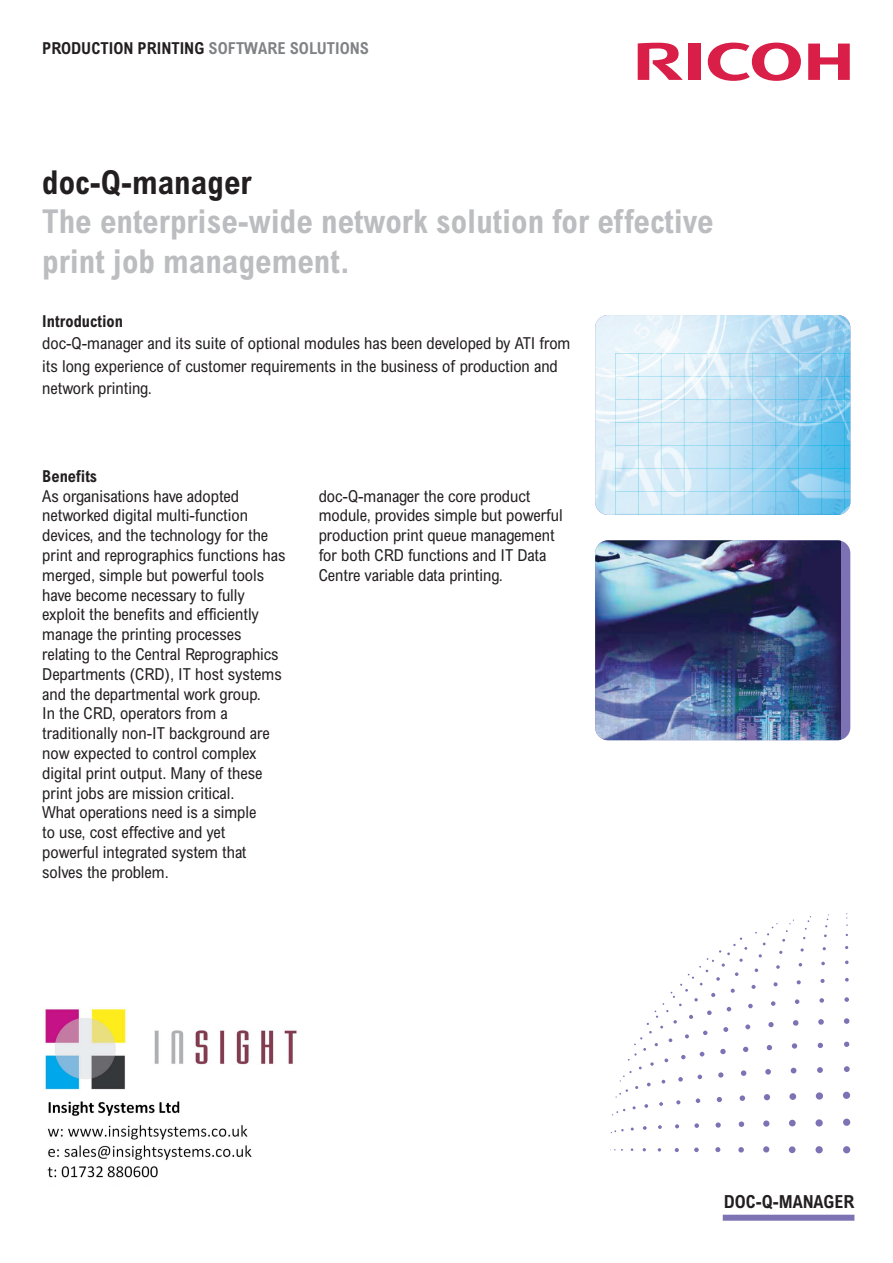
<style>
.page{position:relative;width:893px;height:1263px;background:#fff}
.page>*{position:absolute;margin:0;border:0;box-sizing:border-box;transform-origin:0 0}
.t1{font:700 condensed 33px/39.6px "Arial";color:#bcbdc0}
.t2{font:700 condensed 33px "Arial";color:#231f20}
.t3{font:700 condensed 18px "Arial";color:#231f20}
.t4{font:condensed 16.5px/19.8px "Arial";color:#231f20}
.t5{font:700 condensed 16.5px "Arial";color:#231f20}
.s1{color:#808285}
</style>
<div class="page">
<div style="left:595px;top:540px;width:255px;height:200px;background:#7d72b4;border-radius:13px"></div>
<img style="left:595px;top:540px;width:245px;height:200px">
<img style="left:595px;top:315px;width:255px;height:200px;border-radius:13px">
<div style="left:815px;top:1146px;width:8px;height:7px;background:#7d72b4;border-radius:50%"></div>
<div style="left:843px;top:1146px;width:7px;height:7px;background:#7d72b4;border-radius:50%"></div>
<div style="left:763px;top:1146px;width:6px;height:7px;background:#7d72b4;border-radius:50%"></div>
<svg style="left:738px;top:1147px;width:6px;height:6px"></svg>
<svg style="left:715px;top:1147px;width:5px;height:5px"></svg>
<svg style="left:694px;top:1148px;width:5px;height:4px"></svg>
<svg style="left:715px;top:1122px;width:6px;height:6px"></svg>
<svg style="left:694px;top:1123px;width:5px;height:5px"></svg>
<svg style="left:675px;top:1148px;width:4px;height:4px"></svg>
<svg style="left:675px;top:1124px;width:4px;height:4px"></svg>
<svg style="left:658px;top:1148px;width:3px;height:4px"></svg>
<svg style="left:658px;top:1125px;width:4px;height:4px"></svg>
<svg style="left:643px;top:1126px;width:4px;height:4px"></svg>
<svg style="left:611px;top:1129px;width:13px;height:4px"></svg>
<svg style="left:821px;top:962px;width:4px;height:3px"></svg>
<svg style="left:825px;top:914px;width:4px;height:13px"></svg>
<svg style="left:819px;top:998px;width:5px;height:5px"></svg>
<svg style="left:844px;top:997px;width:5px;height:5px"></svg>
<svg style="left:845px;top:978px;width:4px;height:4px"></svg>
<svg style="left:820px;top:979px;width:4px;height:4px"></svg>
<svg style="left:818px;top:1019px;width:6px;height:6px"></svg>
<svg style="left:844px;top:1018px;width:5px;height:6px"></svg>
<div style="left:789px;top:1146px;width:6px;height:7px;background:#7d72b4;border-radius:50%"></div>
<div style="left:815px;top:1119px;width:8px;height:8px;background:#7d72b4;border-radius:50%"></div>
<div style="left:816px;top:1092px;width:7px;height:8px;background:#7d72b4;border-radius:50%"></div>
<div style="left:843px;top:1119px;width:7px;height:7px;background:#7d72b4;border-radius:50%"></div>
<div style="left:843px;top:1092px;width:7px;height:7px;background:#7d72b4;border-radius:50%"></div>
<div style="left:763px;top:1120px;width:6px;height:7px;background:#7d72b4;border-radius:50%"></div>
<svg style="left:739px;top:1121px;width:5px;height:6px"></svg>
<div style="left:789px;top:1120px;width:7px;height:6px;background:#7d72b4;border-radius:50%"></div>
<svg style="left:817px;top:1067px;width:6px;height:6px"></svg>
<svg style="left:844px;top:1066px;width:6px;height:6px"></svg>
<svg style="left:844px;top:1042px;width:5px;height:5px"></svg>
<svg style="left:818px;top:1043px;width:5px;height:5px"></svg>
<svg style="left:612px;top:916px;width:199px;height:199px"></svg>
<div style="left:723px;top:1215px;width:131px;height:6px;background:#7d72b4"></div>
<svg style="left:708px;top:43px;width:93px;height:38px"></svg>
<svg style="left:808px;top:44px;width:42px;height:36px"></svg>
<div style="left:688px;top:44px;width:13px;height:36px;background:#d91e47"></div>
<svg style="left:638px;top:43px;width:45px;height:37px"></svg>
<img style="left:45px;top:1009px;width:252px;height:169px">
<p class="t5" style="left:42px;top:43px;width:328px">PRODUCTION PRINTING <span class="s1">SOFTWARE SOLUTIONS</span></p>
<h1 class="t2" style="left:42px;top:170px;width:211px">doc-Q-manager</h1>
<h1 class="t1" style="left:42px;top:205px;width:673px">The enterprise-wide network solution for effective print job management.</h1>
<p class="t5" style="left:42px;top:315px;width:82px">Introduction</p>
<p class="t4" style="left:42px;top:334px;width:529px;line-height:22.5px">doc-Q-manager and its suite of optional modules has been developed by ATI from its long experience of customer requirements in the business of production and network printing.</p>
<p class="t5" style="left:42px;top:470px;width:56px">Benefits</p>
<p class="t4" style="left:42px;top:487px;width:245px">As organisations have adopted networked digital multi-function devices, and the technology for the print and reprographics functions has merged, simple but powerful tools have become necessary to fully exploit the benefits and efficiently manage the printing processes relating to the Central Reprographics Departments (CRD), IT host systems and the departmental work group.<br>In the CRD, operators from a traditionally non-IT background are now expected to control complex digital print output. Many of these print jobs are mission critical.<br>What operations need is a simple<br>to use, cost effective and yet powerful integrated system that solves the problem.</p>
<p class="t4" style="left:319px;top:487px;width:245px">doc-Q-manager the core product module, provides simple but powerful production print queue management for both CRD functions and IT Data Centre variable data printing.</p>
<p class="t3" style="left:724px;top:1195px;width:132px">DOC-Q-MANAGER</p>
</div>
